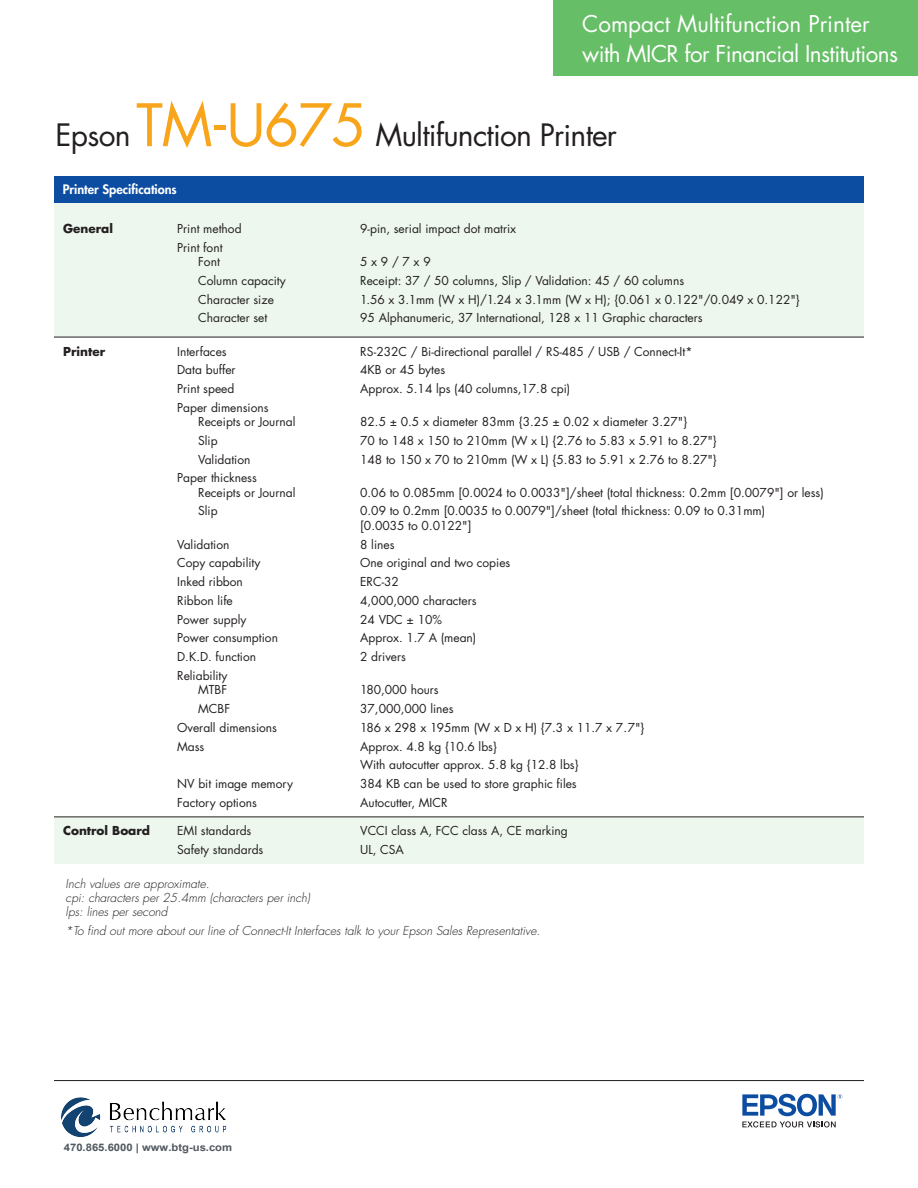
<style>
.page{position:relative;width:918px;height:1188px;background:#fff}
.page>*{position:absolute;margin:0;border:0;box-sizing:border-box;transform-origin:0 0}
.t1{font:30px "Futura";letter-spacing:-.025em;color:#231f20}
.t2{font:22.5px/30px "Futura";letter-spacing:-.025em;color:#fff}
.t3{font:800 12.75px "Futura";color:#fff}
.t4{font:12px/14.2px "Futura";color:#231f20}
.t5{font:italic 300 12px/14.2px "Futura";color:#231f20}
.t6{font:700 12px "Futura";color:#231f20}
.t7{font:700 10.35px "Arial";color:#51585e;scale:1.08 1}
.s1{font-size:57px;color:#f9a51b}
</style>
<div class="page">
<div style="left:554px;top:0;width:364px;height:76px;background:#66be67"></div>
<div style="left:54px;top:203px;width:810px;height:134px;background:#edf7ed"></div>
<div style="left:54px;top:817px;width:810px;height:47px;background:#edf7ed"></div>
<div style="left:54px;top:176px;width:810px;height:27px;background:#0d4da1"></div>
<hr style="left:54px;top:337px;width:810px;height:1px;background:#231f20">
<hr style="left:54px;top:817px;width:810px;height:1px;background:#231f20">
<hr style="left:54px;top:1080px;width:810px;height:1px;background:#231f20">
<svg style="left:742px;top:1094px;width:100px;height:33px"></svg>
<img style="left:61px;top:1097px;width:166px;height:40px">
<h2 class="t2" style="left:582px;top:8px;width:317px">Compact Multifunction Printer with MICR for Financial Institutions</h2>
<h1 class="t1" style="left:56px;top:115px;width:563px">Epson <span class="s1">TM</span><sup>-</sup><span class="s1">U675</span> Multifunction Printer</h1>
<p class="t3" style="left:63px;top:181px;width:116px">Printer Specifications</p>
<p class="t6" style="left:63px;top:220px;width:51px">General</p>
<p class="t4" style="left:177px;top:221px;width:66px">Print method</p>
<p class="t4" style="left:360px;top:221px;width:158px">9-pin, serial impact dot matrix</p>
<p class="t4" style="left:177px;top:240px;width:47px;text-align:right">Print font<br>Font</p>
<p class="t4" style="left:360px;top:254px;width:72px">5x9/7x9</p>
<p class="t4" style="left:198px;top:273px;width:89px">Column capacity</p>
<p class="t4" style="left:360px;top:273px;width:326px">Receipt: 37 / 50 columns, Slip / Validation: 45 / 60 columns</p>
<p class="t4" style="left:198px;top:292px;width:77px">Character size</p>
<p class="t4" style="left:360px;top:292px;width:441px">1.56 x 3.1mm (W x H)/1.24 x 3.1mm (W x H); {0.061 x 0.122"/0.049 x 0.122"}</p>
<p class="t4" style="left:198px;top:311px;width:71px">Character set</p>
<p class="t4" style="left:360px;top:311px;width:344px">95 Alphanumeric, 37 International, 128 x 11 Graphic characters</p>
<p class="t6" style="left:63px;top:343px;width:44px">Printer</p>
<p class="t4" style="left:177px;top:344px;width:51px">Interfaces</p>
<p class="t4" style="left:360px;top:344px;width:334px">RS-232C / Bi-directional parallel / RS-485 / USB / Connect-It*</p>
<p class="t4" style="left:177px;top:363px;width:60px">Data buffer</p>
<p class="t4" style="left:360px;top:363px;width:86px">4KB or 45 bytes</p>
<p class="t4" style="left:177px;top:381px;width:59px">Print speed</p>
<p class="t4" style="left:360px;top:381px;width:212px">Approx. 5.14 lps (40 columns,17.8 cpi)</p>
<p class="t4" style="left:198px;top:400px;width:99px;text-indent:-21px">Paper dimensions<br>Receipts or Journal</p>
<p class="t4" style="left:360px;top:414px;width:329px">82.5 ± 0.5 x diameter 83mm {3.25 ± 0.02 x diameter 3.27"}</p>
<p class="t4" style="left:198px;top:433px;width:21px">Slip</p>
<p class="t4" style="left:360px;top:433px;width:358px">70 to 148 x 150 to 210mm (W x L) {2.76 to 5.83 x 5.91 to 8.27"}</p>
<p class="t4" style="left:198px;top:452px;width:54px">Validation</p>
<p class="t4" style="left:360px;top:452px;width:358px">148 to 150 x 70 to 210mm (W x L) {5.83 to 5.91 x 2.76 to 8.27"}</p>
<p class="t4" style="left:198px;top:471px;width:99px;text-indent:-21px">Paper thickness<br>Receipts or Journal</p>
<p class="t4" style="left:360px;top:485px;width:465px">0.06 to 0.085mm [0.0024 to 0.0033"]/sheet (total thickness: 0.2mm [0.0079"] or less)</p>
<p class="t4" style="left:198px;top:504px;width:21px">Slip</p>
<p class="t4" style="left:360px;top:504px;width:407px">0.09 to 0.2mm [0.0035 to 0.0079"]/sheet (total thickness: 0.09 to 0.31mm) [0.0035 to 0.0122"]</p>
<p class="t4" style="left:177px;top:537px;width:54px">Validation</p>
<p class="t4" style="left:360px;top:537px;width:36px">8 lines</p>
<p class="t4" style="left:177px;top:556px;width:85px">Copy capability</p>
<p class="t4" style="left:360px;top:556px;width:152px">One original and two copies</p>
<p class="t4" style="left:177px;top:574px;width:67px">Inked ribbon</p>
<p class="t4" style="left:360px;top:574px;width:40px">ERC-32</p>
<p class="t4" style="left:177px;top:593px;width:57px">Ribbon life</p>
<p class="t4" style="left:360px;top:593px;width:118px">4,000,000 characters</p>
<p class="t4" style="left:177px;top:612px;width:71px">Power supply</p>
<p class="t4" style="left:360px;top:612px;width:83px">24 VDC ± 10%</p>
<p class="t4" style="left:177px;top:631px;width:102px">Power consumption</p>
<p class="t4" style="left:360px;top:631px;width:118px">Approx. 1.7 A (mean)</p>
<p class="t4" style="left:177px;top:649px;width:80px">D.K.D. function</p>
<p class="t4" style="left:360px;top:649px;width:47px">2 drivers</p>
<p class="t4" style="left:177px;top:668px;width:52px;text-align:right">Reliability<br>MTBF</p>
<p class="t4" style="left:360px;top:683px;width:80px">180,000 hours</p>
<p class="t4" style="left:198px;top:701px;width:33px">MCBF</p>
<p class="t4" style="left:360px;top:701px;width:95px">37,000,000 lines</p>
<p class="t4" style="left:177px;top:720px;width:101px">Overall dimensions</p>
<p class="t4" style="left:360px;top:720px;width:286px">186 x 298 x 195mm (W x D x H) {7.3 x 11.7 x 7.7"}</p>
<p class="t4" style="left:177px;top:739px;width:29px">Mass</p>
<p class="t4" style="left:360px;top:737px;width:220px;line-height:18.8px">Approx. 4.8 kg {10.6 lbs}<br>With autocutter approx. 5.8 kg {12.8 lbs}</p>
<p class="t4" style="left:177px;top:776px;width:117px">NV bit image memory</p>
<p class="t4" style="left:360px;top:776px;width:218px">384 KB can be used to store graphic files</p>
<p class="t4" style="left:177px;top:795px;width:81px">Factory options</p>
<p class="t4" style="left:360px;top:795px;width:89px">Autocutter, MICR</p>
<p class="t6" style="left:63px;top:823px;width:88px">Control Board</p>
<p class="t4" style="left:177px;top:824px;width:76px">EMI standards</p>
<p class="t4" style="left:360px;top:824px;width:209px">VCCI class A, FCC class A, CE marking</p>
<p class="t4" style="left:177px;top:843px;width:88px">Safety standards</p>
<p class="t4" style="left:360px;top:843px;width:45px">UL, CSA</p>
<p class="t5" style="left:66px;top:876px;width:246px">Inch values are approximate.<br>cpi: characters per 25.4mm (characters per inch) lps: lines per second</p>
<p class="t5" style="left:66px;top:923px;width:476px">*To find out more about our line of Connect-It Interfaces talk to your Epson Sales Representative.</p>
<p class="t7" style="left:64px;top:1140px;width:157px">470.865.6000 | www.btg-us.com</p>
</div>
